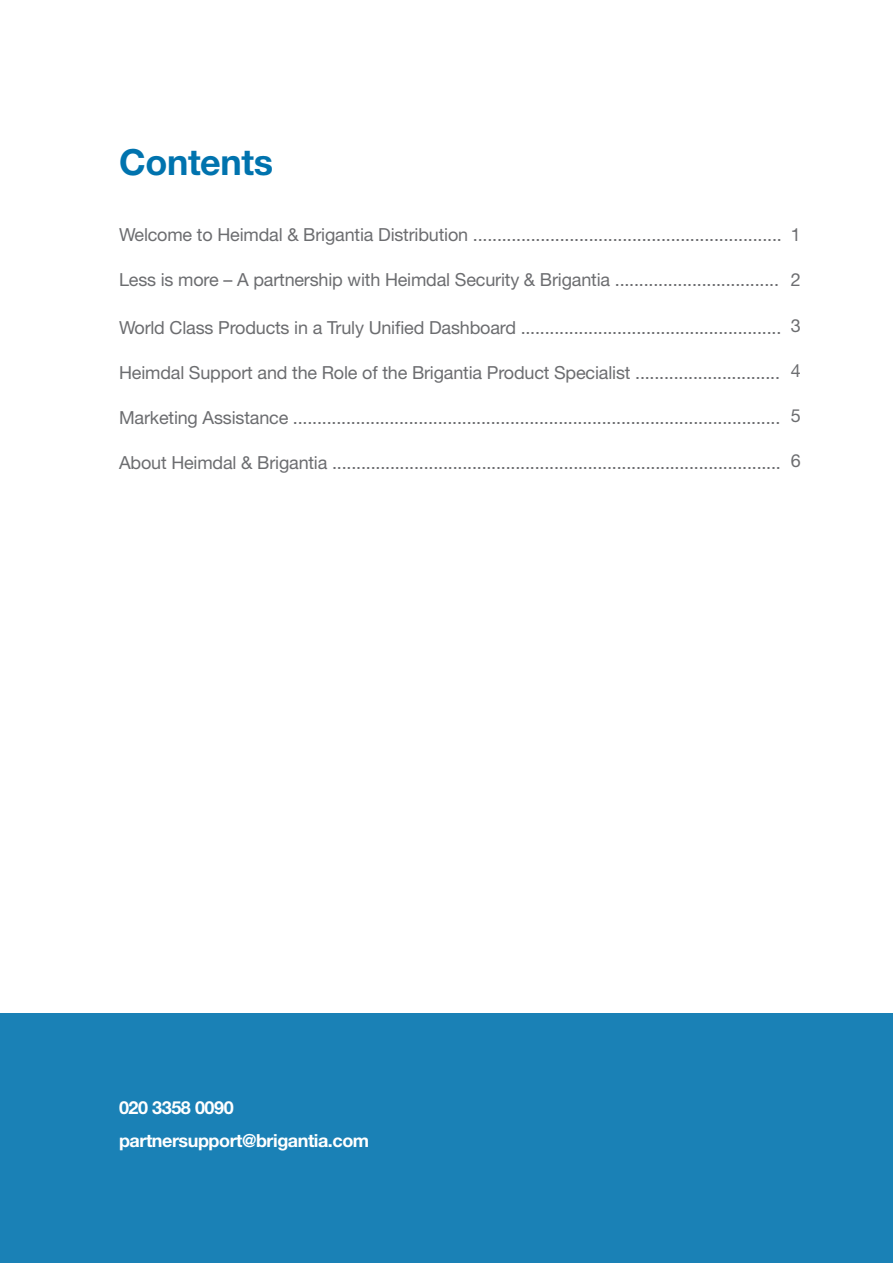
<style>
.page{position:relative;width:893px;height:1263px;background:#fff}
.page>*{position:absolute;margin:0;border:0;box-sizing:border-box;transform-origin:0 0}
.t1{font:700 36px "Helvetica Neue LT Std";letter-spacing:-.01em;color:#0073ae}
.t2{font:18px "Helvetica Neue LT Std";letter-spacing:-.01em;color:#6c6d70}
.t3{font:700 18px/33px "Helvetica Neue LT Std";letter-spacing:-.025em;color:#fff}
</style>
<div class="page">
<div style="left:0;top:1013px;width:893px;height:250px;background:#1a81b6"></div>
<h1 class="t1" style="left:119px;top:139px;width:156px">Contents</h1>
<p class="t2" style="left:119px;top:224px;width:664px">Welcome to Heimdal &amp; Brigantia Distribution ................................................................</p>
<p class="t2" style="left:119px;top:269px;width:661px">Less is more – A partnership with Heimdal Security &amp; Brigantia ..................................</p>
<p class="t2" style="left:119px;top:317px;width:664px">World Class Products in a Truly Unified Dashboard ......................................................</p>
<p class="t2" style="left:119px;top:362px;width:662px">Heimdal Support and the Role of the Brigantia Product Specialist ..............................</p>
<p class="t2" style="left:119px;top:407px;width:663px">Marketing Assistance .....................................................................................................</p>
<p class="t2" style="left:119px;top:452px;width:663px">About Heimdal &amp; Brigantia .............................................................................................</p>
<p class="t2" style="left:791px;top:224px;width:12px">1</p>
<p class="t2" style="left:791px;top:269px;width:12px">2</p>
<p class="t2" style="left:791px;top:315px;width:12px">3</p>
<p class="t2" style="left:791px;top:360px;width:12px">4</p>
<p class="t2" style="left:791px;top:405px;width:12px">5</p>
<p class="t2" style="left:791px;top:450px;width:12px">6</p>
<p class="t3" style="left:119px;top:1091px;width:252px">020 3358 0090 partnersupport@brigantia.com</p>
</div>
